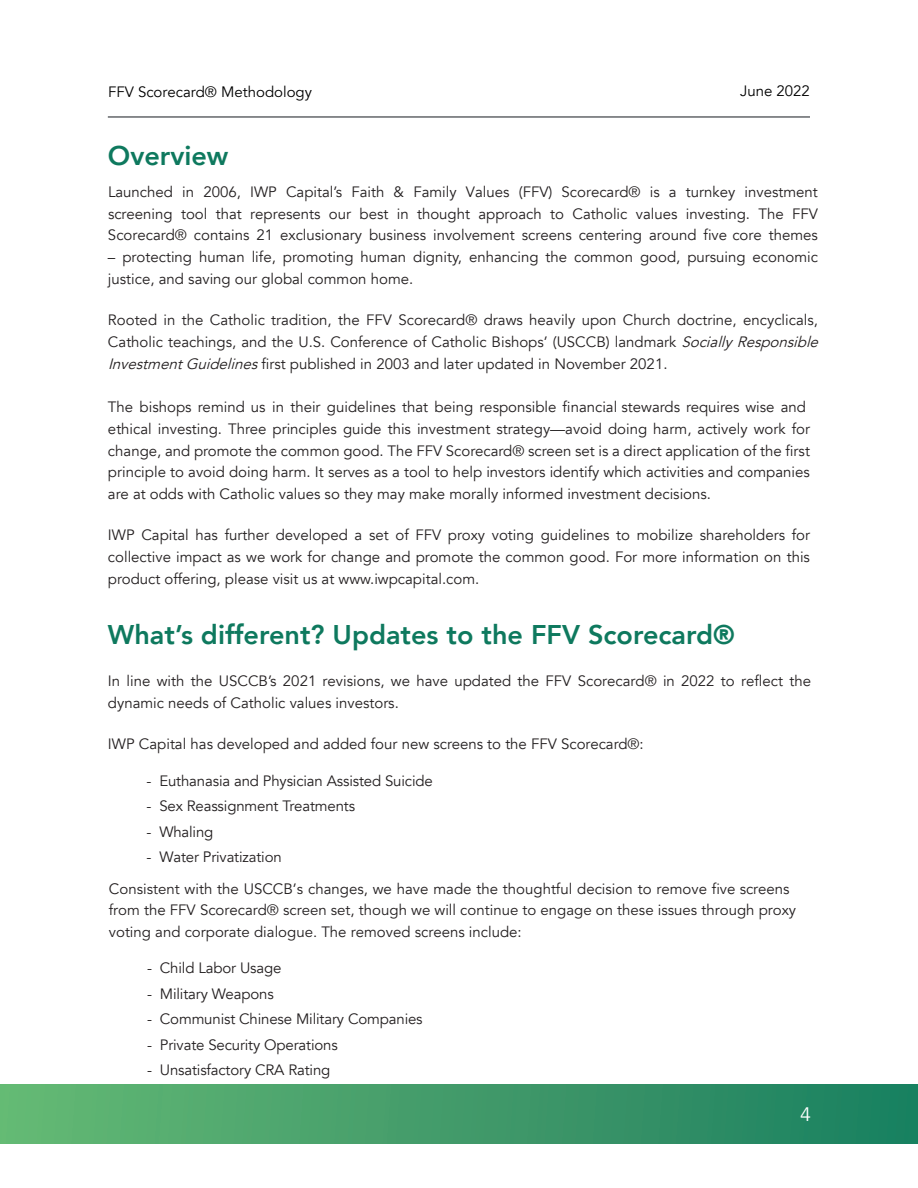
<style>
.page{position:relative;width:918px;height:1188px;background:#fff}
.page>*{position:absolute;margin:0;border:0;box-sizing:border-box;transform-origin:0 0}
.t1{font:800 27px "Avenir";color:#0e795e}
.t2{font:19.5px "Avenir";color:#fff}
.t3{font:15px/21.8px "Avenir";color:#231f20}
.t4{font:15px/21.8px "Avenir LT Std";color:#231f20}
.t5{font:15px "Avenir";color:#000}
.s1{font-family:"Avenir LT Std"}
.s2{font-style:italic}
.s3{font-family:"Avenir"}
</style>
<div class="page">
<div style="left:0;top:1084px;width:918px;height:60px;background:linear-gradient(to right,#66b974,#1b7f60)"></div>
<hr style="left:108px;top:116px;width:702px;height:2px;background:#63666a">
<p class="t5" style="left:108px;top:82px;width:205px">FFV Scorecard® <span class="s1">Methodology</span></p>
<p class="t5" style="left:740px;top:81px;width:71px">June 2022</p>
<p class="t1" style="left:108px;top:135px;width:122px">Overview</p>
<p class="t3" style="left:108px;top:181px;width:711px;text-align:justify"><span class="s1">L</span>aunched in 2006, IWP Capital’s Faith &amp; Family Values (FFV) Scorecard® is a turnkey investment screening tool that represents our best in thought approach to Catholic values investing. The FFV Scorecard® contains 21 exclusionary business involvement screens centering around five core themes</p>
<p class="t3" style="left:108px;top:246px;width:711px">– protecting human life, promoting human dignity, enhancing the common good, pursuing economic justice, and saving our global common home.</p>
<p class="t3" style="left:108px;top:309px;width:716px">Rooted in the Catholic tradition, the FFV Scorecard® draws heavily upon Church doctrine, encyclicals,<br>Catholic teachings, and the U.S. Conference of Catholic Bishops’ (USCCB) landmark <span class="s2">SociallyResponsible<br>InvestmentGuidelines</span>first published in 2003 and later updated in November 2021.</p>
<p class="t3" style="left:108px;top:396px;width:703px">The bishops remind us in their guidelines that being responsible financial stewards requires wise and ethical investing. Three principles guide this investment strategy—avoid doing harm, actively work for change, and promote the common good. The FFV Scorecard® screen set is a direct application of the first principle to avoid doing harm. It serves as a tool to help investors identify which activities and companies are at odds with Catholic values so they may make morally informed investment decisions.</p>
<p class="t3" style="left:108px;top:525px;width:704px;text-align:justify">IWP Capital has further developed a set of FFV proxy voting guidelines to mobilize shareholders for collective impact as we work for change and promote the common good. For more information on this product offering, please visit us at www.iwpcapital.com.</p>
<p class="t1" style="left:108px;top:614px;width:628px">What’s different? Updates to the FFV Scorecard®</p>
<p class="t3" style="left:108px;top:670px;width:705px">In line with the USCCB’s 2021 revisions, we have updated the FFV Scorecard® in 2022 to reflect the dynamic needs of Catholic values investors.</p>
<p class="t3" style="left:108px;top:733px;width:537px">IWP Capital has developed and added four new screens to the FFV Scorecard®:</p>
<p class="t3" style="left:146px;top:770px;width:288px">- Euthanasia and Physician Assisted Suicide</p>
<p class="t3" style="left:146px;top:796px;width:210px">- Sex Reassignment Treatments</p>
<p class="t3" style="left:146px;top:821px;width:68px">- Whaling</p>
<p class="t4" style="left:146px;top:847px;width:137px"><span class="s3">- Water</span> Privatization</p>
<p class="t4" style="left:109px;top:878px;width:689px">Consistent <span class="s3">with the</span> USCCB<span class="s3">’</span>s <span class="s3">changes, we have made the thoughtful decision to remove five screens </span>from <span class="s3">the FFV Scorecard®</span> screen set, though we will continue to engage on these issues through proxy voting and corporate dialogue. <span class="s3">The removed screens include:</span></p>
<p class="t3" style="left:147px;top:957px;width:136px">- Child Labor Usage</p>
<p class="t3" style="left:147px;top:983px;width:128px">- Military Weapons</p>
<p class="t3" style="left:147px;top:1008px;width:277px">- Communist Chinese Military Companies</p>
<p class="t3" style="left:147px;top:1034px;width:192px">- Private Security Operations</p>
<p class="t3" style="left:147px;top:1059px;width:185px">- Unsatisfactory CRA Rating</p>
<p class="t2" style="left:800px;top:1103px;width:12px">4</p>
</div>
